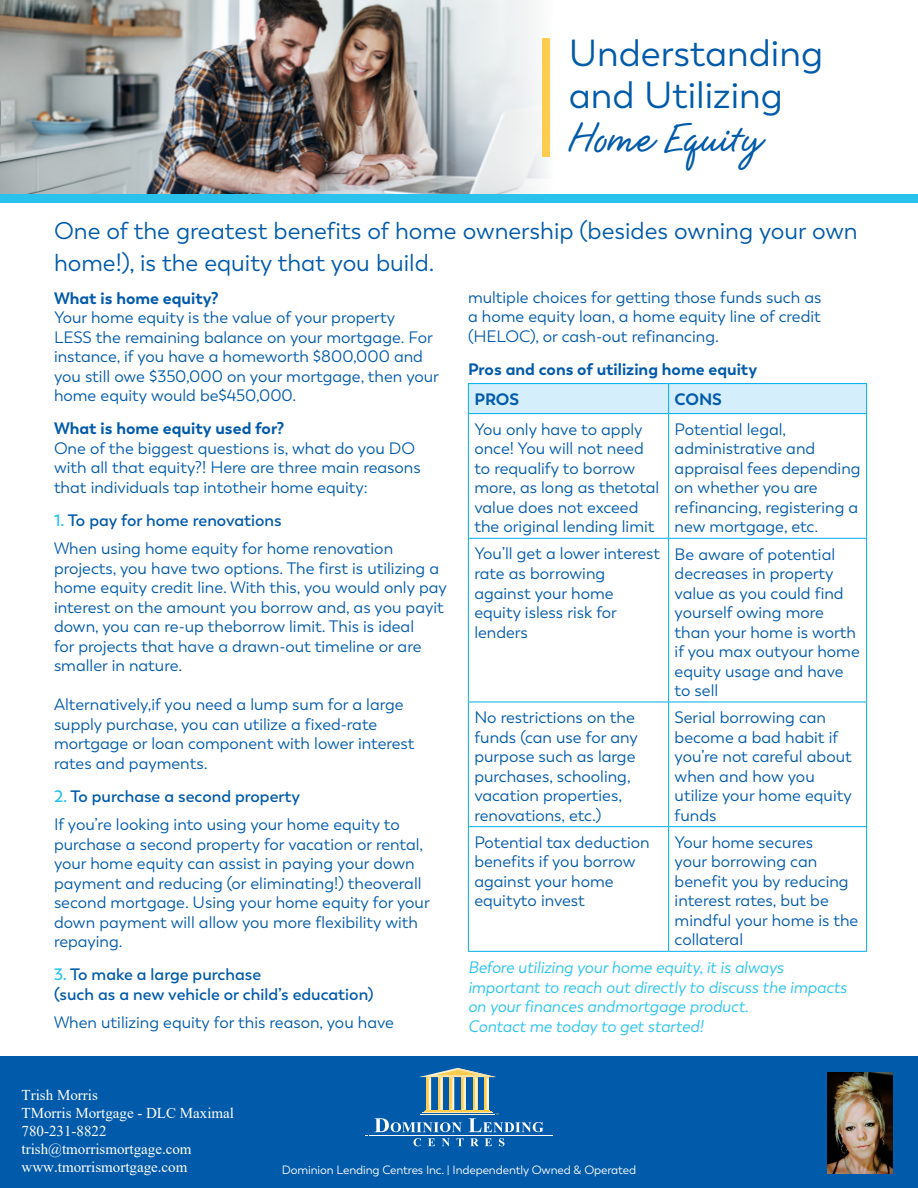
<style>
.page{position:relative;width:918px;height:1188px;background:#fff}
.page>*{position:absolute;margin:0;border:0;box-sizing:border-box;transform-origin:0 0}
.Headers_LRG{font:700 45px "Natural Script";color:#015aaa}
.Headers_LRG-2{font:37.5px/42px "Trenda";color:#015aaa}
.Body_copy{font:24px/31.5px "Trenda";color:#015aaa}
.Body_copy-2{font:16.5px/19.5px "Trenda";color:#015aaa}
.Body_copy-3{font:italic 16.5px/19.5px "Trenda";color:#2ac4f0}
.Body_copy-4{font:600 16.5px/19.5px "Trenda";color:#015aaa}
.Body_copy-5{font:700 16.5px "Trenda";color:#015aaa}
.t1{font:15px/18px "Times New Roman";color:#fff}
.Body_copy-6{font:12px "Trenda";letter-spacing:-.01em;color:#fff}
.s1{font-weight:700}
.s2{font-weight:600;color:#29c2ed}
.s3{font-weight:600}
.s4{color:#29c2ed}
</style>
<div class="page">
<img style="left:0;top:0;width:554px;height:195px">
<div style="left:542px;top:39px;width:8px;height:118px;background:#fecc4e"></div>
<div style="left:0;top:195px;width:918px;height:8px;background:#29c2ed"></div>
<hr style="left:669px;top:383px;width:198px;height:1px;background:#00aeef">
<hr style="left:866px;top:414px;width:1px;height:124px;background:#00aeef">
<hr style="left:669px;top:538px;width:198px;height:1px;background:#00aeef">
<hr style="left:866px;top:539px;width:1px;height:163px;background:#00aeef">
<hr style="left:669px;top:702px;width:198px;height:1px;background:#00aeef">
<hr style="left:866px;top:702px;width:1px;height:124px;background:#00aeef">
<hr style="left:669px;top:826px;width:198px;height:1px;background:#00aeef">
<hr style="left:866px;top:827px;width:1px;height:124px;background:#00aeef">
<hr style="left:669px;top:951px;width:198px;height:1px;background:#00aeef">
<hr style="left:468px;top:383px;width:201px;height:1px;background:#00aeef">
<div style="left:468px;top:384px;width:399px;height:30px;background:#d4effb"></div>
<hr style="left:468px;top:413px;width:201px;height:1px;background:#00aeef">
<hr style="left:468px;top:414px;width:1px;height:124px;background:#00aeef">
<hr style="left:668px;top:414px;width:1px;height:124px;background:#00aeef">
<hr style="left:468px;top:538px;width:201px;height:1px;background:#00aeef">
<hr style="left:468px;top:539px;width:1px;height:163px;background:#00aeef">
<hr style="left:668px;top:539px;width:1px;height:163px;background:#00aeef">
<hr style="left:468px;top:702px;width:201px;height:1px;background:#00aeef">
<hr style="left:468px;top:702px;width:1px;height:124px;background:#00aeef">
<hr style="left:668px;top:702px;width:1px;height:124px;background:#00aeef">
<hr style="left:468px;top:826px;width:201px;height:1px;background:#00aeef">
<hr style="left:468px;top:827px;width:1px;height:124px;background:#00aeef">
<hr style="left:668px;top:827px;width:1px;height:124px;background:#00aeef">
<hr style="left:468px;top:951px;width:201px;height:1px;background:#00aeef">
<div style="left:0;top:1056px;width:918px;height:132px;background:#015aaa"></div>
<svg style="left:414px;top:1138px;width:7px;height:8px"></svg>
<svg style="left:428px;top:1138px;width:7px;height:8px"></svg>
<svg style="left:442px;top:1138px;width:8px;height:8px"></svg>
<svg style="left:456px;top:1138px;width:8px;height:8px"></svg>
<svg style="left:470px;top:1138px;width:9px;height:8px"></svg>
<svg style="left:485px;top:1138px;width:7px;height:8px"></svg>
<svg style="left:499px;top:1138px;width:5px;height:8px"></svg>
<hr style="left:369px;top:1135px;width:180px;height:1px;background:#fff">
<svg style="left:374px;top:1068px;width:170px;height:64px"></svg>
<img style="left:827px;top:1072px;width:65px;height:101px">
<p class="Headers_LRG-2" style="left:569px;top:32px;width:256px">Understanding and Utilizing</p>
<p class="Headers_LRG" style="left:569px;top:110px;width:194px">Home Equity</p>
<p class="Body_copy" style="left:54px;top:216px;width:805px">One of the greatest benefits of home ownership (besides owning your own home!), is the equity that you build.</p>
<p class="Body_copy-2" style="left:54px;top:288px;width:387px"><span class="s1">What is home equity?<br></span>Your home equity is the value of your property<br>LESS the remaining balance on your mortgage. For instance, if you have a homeworth $800,000 and you still owe $350,000 on your mortgage, then your home equity would be$450,000.</p>
<p class="Body_copy-2" style="left:54px;top:419px;width:368px"><span class="s1">What is home equity used for?<br></span>One of the biggest questions is, what do you DO with all that equity?! Here are three main reasons that individuals tap intotheir home equity:</p>
<p class="Body_copy-2" style="left:54px;top:506px;width:341px;line-height:28.5px"><span class="s2">1.</span> <span class="s3">To pay for home renovations<br></span>When using home equity for home renovation</p>
<p class="Body_copy-2" style="left:54px;top:558px;width:394px">projects, you have two options. The first is utilizing a home equity credit line. With this, you would only pay interest on the amount you borrow and, as you payit down, you can re-up theborrow limit. This is ideal<br>for projects that have a drawn-out timeline or are smaller in nature.</p>
<p class="Body_copy-2" style="left:54px;top:695px;width:362px">Alternatively,if you need a lump sum for a large supply purchase, you can utilize a fixed-rate mortgage or loan component with lower interest rates and payments.</p>
<p class="Body_copy-2" style="left:54px;top:782px;width:347px;line-height:28.5px"><span class="s2">2.</span> <span class="s3">To purchase a second property<br></span>If you’re looking into using your home equity to</p>
<p class="Body_copy-2" style="left:54px;top:834px;width:377px">purchase a second property for vacation or rental, your home equity can assist in paying your down payment and reducing (or eliminating!) theoverall second mortgage. Using your home equity for your down payment will allow you more flexibility with repaying.</p>
<p class="Body_copy-4" style="left:54px;top:965px;width:321px"><span class="s4">3.</span> To make a large purchase<br>(such as a new vehicle or child’s education)</p>
<p class="Body_copy-2" style="left:54px;top:1013px;width:342px">When utilizing equity for this reason, you have</p>
<p class="Body_copy-2" style="left:468px;top:288px;width:355px;text-align:justify">multiple choices for getting those funds such as a home equity loan, a home equity line of credit (HELOC), or cash-out refinancing.</p>
<p class="Body_copy-5" style="left:468px;top:359px;width:291px">Pros and cons of utilizing home equity</p>
<p class="Body_copy-5" style="left:474px;top:389px;width:46px">PROS</p>
<p class="Body_copy-5" style="left:675px;top:389px;width:49px">CONS</p>
<p class="Body_copy-2" style="left:474px;top:420px;width:187px">You only have to apply once! You will not need to requalify to borrow more, as long as thetotal value does not exceed the original lending limit</p>
<p class="Body_copy-2" style="left:675px;top:420px;width:188px">Potential legal, administrative and appraisal fees depending on whether you are refinancing, registering a new mortgage, etc.</p>
<p class="Body_copy-2" style="left:474px;top:544px;width:187px">You’ll get a lower interest rate as borrowing against your home equity isless risk for lenders</p>
<p class="Body_copy-2" style="left:675px;top:544px;width:187px">Be aware of potential decreases in property value as you could find yourself owing more than your home is worth if you max outyour home equity usage and have to sell</p>
<p class="Body_copy-2" style="left:474px;top:708px;width:165px">No restrictions on the funds (can use for any purpose such as large purchases, schooling, vacation properties, renovations, etc.)</p>
<p class="Body_copy-2" style="left:675px;top:708px;width:179px">Serial borrowing can become a bad habit if you’re not careful about when and how you utilize your home equity funds</p>
<p class="Body_copy-2" style="left:474px;top:833px;width:177px">Potential tax deduction benefits if you borrow against your home equityto invest</p>
<p class="Body_copy-2" style="left:675px;top:833px;width:185px">Your home secures<br>your borrowing can benefit you by reducing interest rates, but be mindful your home is the collateral</p>
<p class="Body_copy-3" style="left:468px;top:958px;width:380px">Before utilizing your home equity, it is always important to reach out directly to discuss the impacts on your finances andmortgage product.<br>Contact me today to get started!</p>
<p class="t1" style="left:22px;top:1086px;width:214px">Trish Morris<br>TMorris Mortgage - DLC Maximal<br>780-231-8822 trish@tmorrismortgage.com www.tmorrismortgage.com</p>
<p class="Body_copy-6" style="left:282px;top:1163px;width:356px">Dominion Lending Centres Inc. | Independently Owned &amp; Operated</p>
</div>
